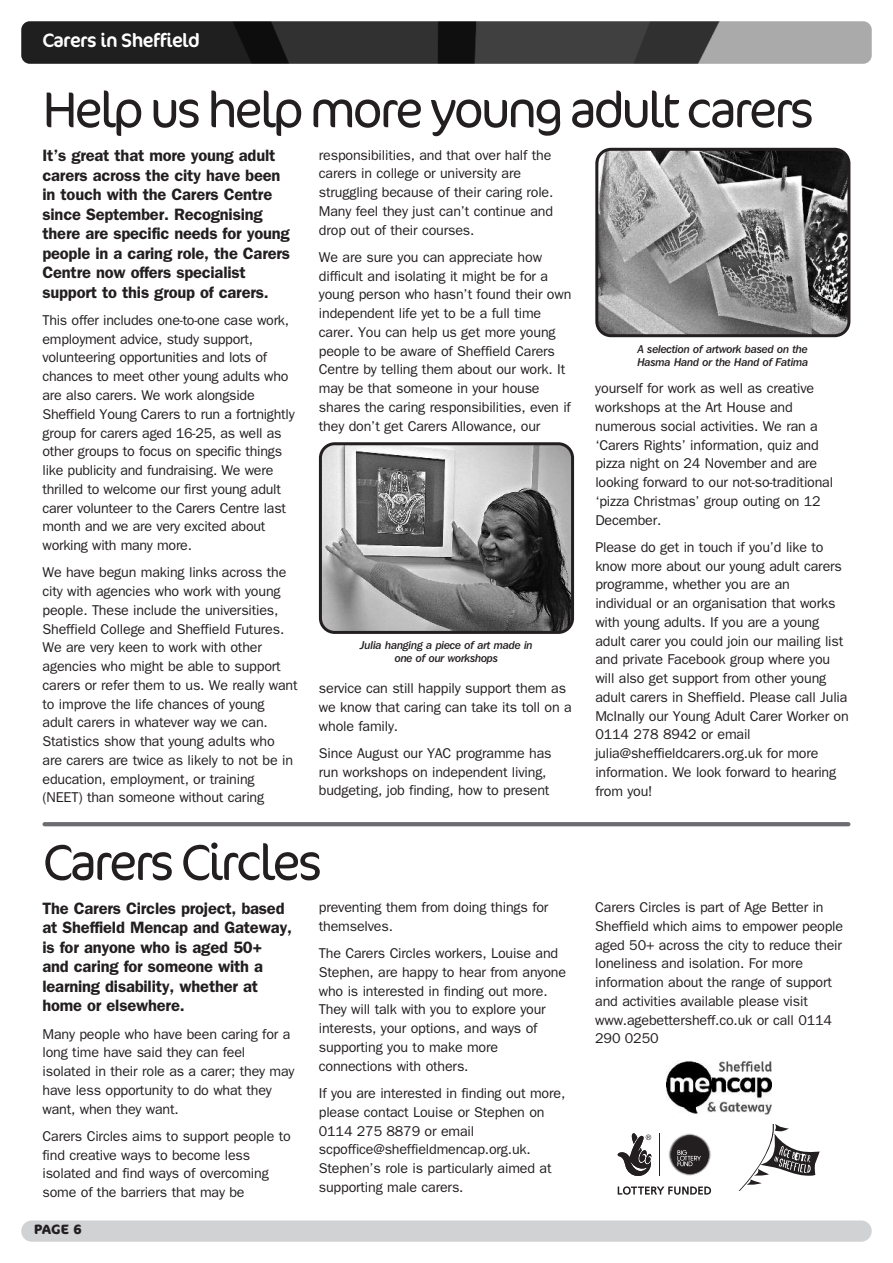
<style>
.page{position:relative;width:893px;height:1263px;background:#fff}
.page>*{position:absolute;margin:0;border:0;box-sizing:border-box;transform-origin:0 0}
.t1{font:300 51px "Cocon";letter-spacing:-.065em;color:#231f20}
.t2{font:19.5px "Cocon";letter-spacing:-.03em;color:#fff}
.t3{font:600 16.5px/19.5px "Franklin Gothic";letter-spacing:-.01em;color:#231f20}
.t4{font:14.25px/18.8px "Franklin Gothic";letter-spacing:-.01em;color:#231f20}
.t5{font:700 13.5px "Cocon";color:#231f20}
.t6{font:11.25px/13.5px "Franklin Gothic IT Cby BT Med Ital";letter-spacing:-.02em;color:#231f20}
</style>
<div class="page">
<div style="left:21px;top:1220px;width:851px;height:22px;background:#d1d2d4;border-radius:11px"></div>
<img style="left:21px;top:21px;width:851px;height:43px;border-radius:9px">
<svg style="left:595px;top:148px;width:255px;height:189px;background:#848484"></svg>
<svg style="left:319px;top:442px;width:255px;height:192px;background:#868686"></svg>
<svg style="left:738px;top:1124px;width:82px;height:67px"></svg>
<svg style="left:618px;top:1186px;width:93px;height:9px"></svg>
<hr style="left:660px;top:1133px;width:1px;height:43px;background:#231f20">
<svg style="left:618px;top:1133px;width:34px;height:43px"></svg>
<svg style="left:669px;top:1133px;width:42px;height:43px"></svg>
<img style="left:667px;top:1061px;width:104px;height:53px">
<svg style="left:43px;top:822px;width:807px;height:4px;background:#6f7073"></svg>
<h2 class="t2" style="left:43px;top:29px;width:159px">Carers in Sheffield</h2>
<h1 class="t1" style="left:43px;top:80px;width:773px">Help us help more young adult carers</h1>
<p class="t3" style="left:43px;top:147px;width:249px">It’s great that more young adult carers across the city have been in touch with the Carers Centre since September. Recognising there are specific needs for young people in a caring role, the Carers<br>Centre now offers specialist support to this group of carers.</p>
<p class="t4" style="left:43px;top:311px;width:254px">This offer includes one-to-one case work, employment advice, study support, volunteering opportunities and lots of chances to meet other young adults who are also carers. We work alongside Sheffield Young Carers to run a fortnightly group for carers aged 16-25, as well as other groups to focus on specific things like publicity and fundraising. We were thrilled to welcome our first young adult carer volunteer to the Carers Centre last month and we are very excited about working with many more.</p>
<p class="t4" style="left:43px;top:563px;width:257px">We have begun making links across the city with agencies who work with young people. These include the universities, Sheffield College and Sheffield Futures.<br>We are very keen to work with other agencies who might be able to support carers or refer them to us. We really want to improve the life chances of young adult carers in whatever way we can.<br>Statistics show that young adults who are carers are twice as likely to not be in education, employment, or training (NEET) than someone without caring</p>
<p class="t4" style="left:319px;top:145px;width:236px">responsibilities, and that over half the carers in college or university are struggling because of their caring role.<br>Many feel they just can’t continue and drop out of their courses.</p>
<p class="t4" style="left:319px;top:248px;width:254px">We are sure you can appreciate how difficult and isolating it might be for a young person who hasn’t found their own independent life yet to be a full time carer. You can help us get more young people to be aware of Sheffield Carers Centre by telling them about our work. It may be that someone in your house shares the caring responsibilities, even if they don’t get Carers Allowance, our</p>
<p class="t6" style="left:360px;top:638px;width:174px;text-align:center">Julia hanging a piece of art made in one of our workshops</p>
<p class="t4" style="left:319px;top:679px;width:254px">service can still happily support them as we know that caring can take its toll on a whole family.</p>
<p class="t4" style="left:319px;top:744px;width:234px">Since August our YAC programme has run workshops on independent living, budgeting, job finding, how to present</p>
<h1 class="t1" style="left:43px;top:833px;width:281px">Carers Circles</h1>
<p class="t3" style="left:43px;top:899px;width:251px">The Carers Circles project, based at Sheffield Mencap and Gateway, is for anyone who is aged 50+ and caring for someone with a learning disability, whether at home or elsewhere.</p>
<p class="t4" style="left:43px;top:1024px;width:254px">Many people who have been caring for a long time have said they can feel isolated in their role as a carer; they may have less opportunity to do what they want, when they want.</p>
<p class="t4" style="left:42px;top:1127px;width:250px">Carers Circles aims to support people to find creative ways to become less isolated and find ways of overcoming some of the barriers that may be</p>
<p class="t5" style="left:34px;top:1221px;width:49px">PAGE 6</p>
<p class="t4" style="left:319px;top:898px;width:231px">preventing them from doing things for themselves.</p>
<p class="t4" style="left:319px;top:944px;width:249px">The Carers Circles workers, Louise and Stephen, are happy to hear from anyone who is interested in finding out more.<br>They will talk with you to explore your interests, your options, and ways of supporting you to make more connections with others.</p>
<p class="t4" style="left:319px;top:1084px;width:248px">If you are interested in finding out more, please contact Louise or Stephen on 0114 275 8879 or email scpoffice@sheffieldmencap.org.uk.<br>Stephen’s role is particularly aimed at supporting male carers.</p>
<p class="t6" style="left:637px;top:342px;width:173px">A selection of artwork based on the<br>Hasma Hand or the Hand of Fatima</p>
<p class="t4" style="left:595px;top:379px;width:239px">yourself for work as well as creative workshops at the Art House and numerous social activities. We ran a ‘Carers Rights’ information, quiz and pizza night on 24 November and are looking forward to our not-so-traditional ‘pizza Christmas’ group outing on 12<br>December.</p>
<p class="t4" style="left:595px;top:538px;width:255px">Please do get in touch if you’d like to know more about our young adult carers programme, whether you are an individual or an organisation that works with young adults. If you are a young adult carer you could join our mailing list and private Facebook group where you will also get support from other young adult carers in Sheffield. Please call Julia McInally our Young Adult Carer Worker on 0114 278 8942 or email julia@sheffieldcarers.org.uk for more information. We look forward to hearing from you!</p>
<p class="t4" style="left:595px;top:898px;width:249px">Carers Circles is part of Age Better in Sheffield which aims to empower people aged 50+ across the city to reduce their loneliness and isolation. For more information about the range of support and activities available please visit www.agebettersheff.co.uk or call 0114<br>290 0250</p>
</div>
